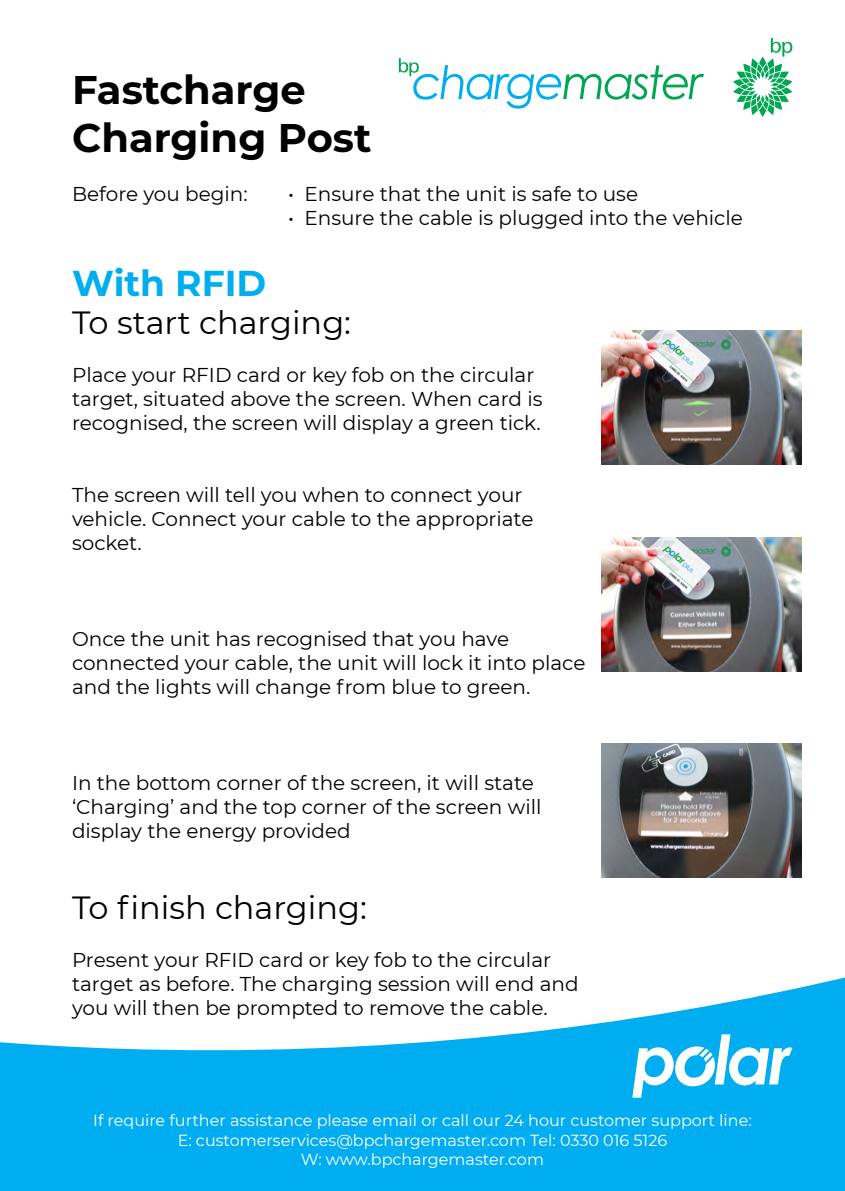
<style>
.page{position:relative;width:845px;height:1191px;background:#fff}
.page>*{position:absolute;margin:0;border:0;box-sizing:border-box;transform-origin:0 0}
.t1{font:700 40px/48px "Montserrat";color:#000}
.t2{font:700 36px "Montserrat";color:#00aeef}
.t3{font:32px "Montserrat";color:#000}
.t4{font:20px/24px "Montserrat";color:#000}
.t5{font:16px/19.2px "Montserrat";color:#fff;text-align:center}
</style>
<div class="page">
<svg style="left:0;top:977px;width:845px;height:106px"></svg>
<div style="left:0;top:1083px;width:845px;height:108px;background:#00adf0"></div>
<svg style="left:632px;top:1034px;width:160px;height:63px"></svg>
<svg style="left:733px;top:38px;width:59px;height:79px"></svg>
<svg style="left:399px;top:58px;width:305px;height:51px"></svg>
<img style="left:601px;top:331px;width:200px;height:133px">
<img style="left:601px;top:537px;width:200px;height:134px">
<img style="left:601px;top:743px;width:200px;height:134px">
<h1 class="t1" style="left:72px;top:64px;width:301px">Fastcharge<br>Charging Post</h1>
<p class="t4" style="left:72px;top:182px;width:177px">Before you begin:</p>
<p class="t4" style="left:288px;top:182px;width:351px">• Ensure that the unit is safe to use</p>
<p class="t4" style="left:288px;top:206px;width:456px">• Ensure the cable is plugged into the vehicle</p>
<h2 class="t2" style="left:72px;top:257px;width:196px">With RFID</h2>
<h3 class="t3" style="left:72px;top:301px;width:281px">To start charging:</h3>
<p class="t4" style="left:72px;top:362px;width:472px">Place your RFID card or key fob on the circular target, situated above the screen. When card is recognised, the screen will display a green tick.</p>
<p class="t4" style="left:72px;top:482px;width:463px">The screen will tell you when to connect your vehicle. Connect your cable to the appropriate socket.</p>
<p class="t4" style="left:72px;top:626px;width:515px">Once the unit has recognised that you have connected your cable, the unit will lock it into place and the lights will change from blue to green.</p>
<p class="t4" style="left:72px;top:770px;width:471px">In the bottom corner of the screen, it will state ‘Charging’ and the top corner of the screen will display the energy provided</p>
<h3 class="t3" style="left:72px;top:885px;width:296px">To finish charging:</h3>
<p class="t4" style="left:72px;top:947px;width:508px">Present your RFID card or key fob to the circular target as before. The charging session will end and you will then be prompted to remove the cable.</p>
<p class="t5" style="left:93px;top:1110px;width:660px">If require further assistance please email or call our 24 hour customer support line:<br>E: customerservices@bpchargemaster.com Tel: 0330 016 5126<br>W: www.bpchargemaster.com</p>
</div>
